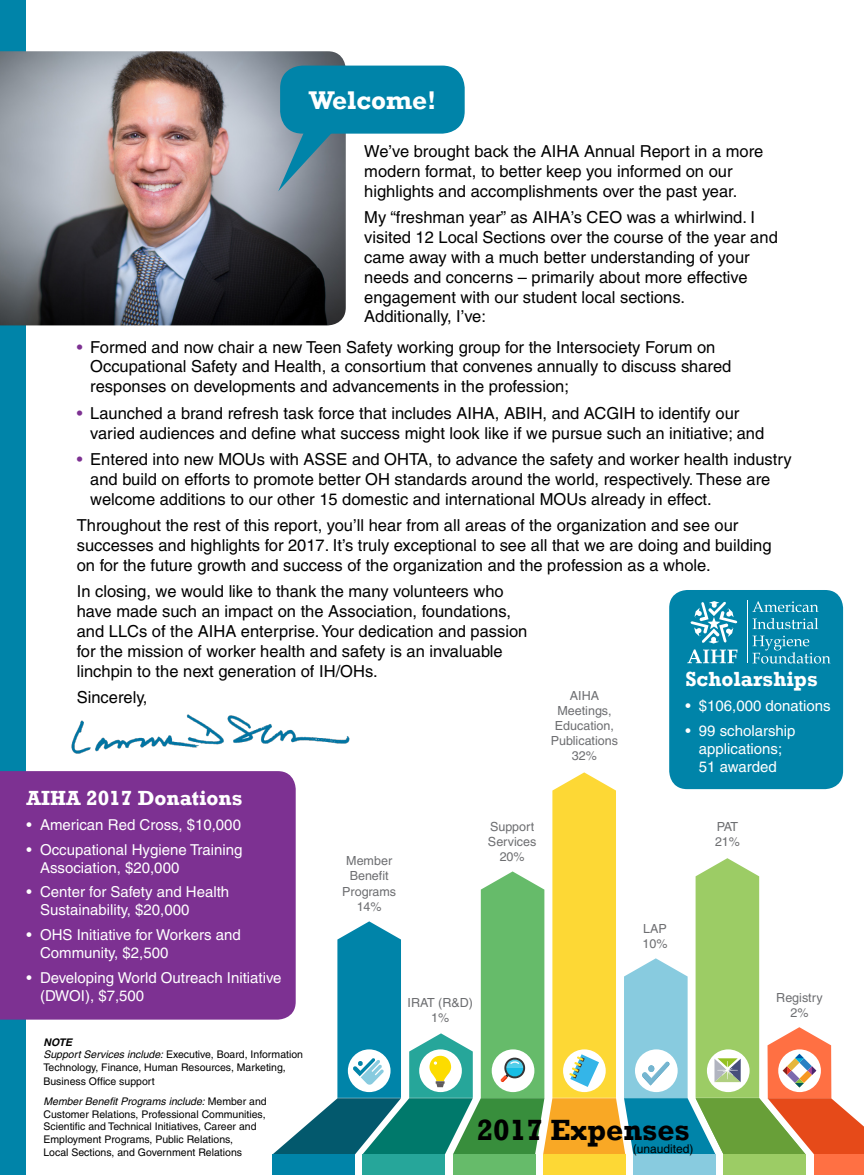
<style>
.page{position:relative;width:864px;height:1175px;background:#fff}
.page>*{position:absolute;margin:0;border:0;box-sizing:border-box;transform-origin:0 0}
.t1{font:700 30px "Rockwell";color:#000}
.t2{font:700 26.25px "Rockwell";color:#fff}
.t3{font:700 21px "Rockwell";color:#fff}
.t4{font:16.5px/19.8px "Helvetica";color:#000}
.t5{font:15px/18px "Helvetica";color:#fff}
.t6{font:12.6px/15px "Helvetica";color:#6d6e71;text-align:center}
.t7{font:12px "Helvetica";color:#000}
.t8{font:10.5px/12.6px "Helvetica";color:#000}
.s1{color:#7d3192}
.s2{font-weight:700;font-style:italic}
.s3{font-style:italic}
</style>
<div class="page">
<div style="left:0;top:0;width:25px;height:1174px;background:#0084a9"></div>
<div style="left:453px;top:1154px;width:82px;height:20px;background:#66bb6a"></div>
<div style="left:633px;top:1154px;width:83px;height:20px;background:#88cbdf"></div>
<div style="left:543px;top:1154px;width:82px;height:20px;background:#fdd835"></div>
<div style="left:362px;top:1154px;width:83px;height:20px;background:#26a69a"></div>
<div style="left:272px;top:1154px;width:83px;height:20px;background:#0084a9"></div>
<div style="left:724px;top:1154px;width:82px;height:20px;background:#9ccc65"></div>
<div style="left:814px;top:1154px;width:50px;height:20px;background:#ff7043"></div>
<svg style="left:272px;top:772px;width:592px;height:382px"></svg>
<img style="left:0;top:51px;width:346px;height:274px">
<svg style="left:278px;top:111px;width:68px;height:80px;background:#688696"></svg>
<div style="left:280px;top:66px;width:185px;height:68px;background:#0084a9;border-radius:22px"></div>
<img style="left:71px;top:714px;width:279px;height:40px">
<div style="left:0;top:771px;width:296px;height:248px;background:#7d3192"></div>
<div style="left:669px;top:590px;width:174px;height:199px;background:#0084a9;border-radius:18px"></div>
<svg style="left:687px;top:649px;width:51px;height:14px"></svg>
<svg style="left:752px;top:601px;width:78px;height:62px"></svg>
<hr style="left:747px;top:600px;width:1px;height:63px;background:#fff">
<svg style="left:690px;top:601px;width:47px;height:42px"></svg>
<h2 class="t2" style="left:309px;top:85px;width:129px">Welcome!</h2>
<p class="t4" style="left:364px;top:141px;width:401px">We’ve brought back the AIHA Annual Report in a more modern format, to better keep you informed on our highlights and accomplishments over the past year.</p>
<p class="t4" style="left:364px;top:208px;width:415px">My “freshman year” as AIHA’s CEO was a whirlwind. I visited 12 Local Sections over the course of the year and came away with a much better understanding of your needs and concerns – primarily about more effective engagement with our student local sections.<br>Additionally, I’ve:</p>
<p class="t4" style="left:90px;top:337px;width:643px;text-indent:-13px"><span class="s1">•</span> Formed and now chair a new Teen Safety working group for the Intersociety Forum on<br>Occupational Safety and Health, a consortium that convenes annually to discuss shared responses on developments and advancements in the profession;</p>
<p class="t4" style="left:90px;top:403px;width:675px;text-indent:-13px"><span class="s1">•</span> Launched a brand refresh task force that includes AIHA, ABIH, and ACGIH to identify our varied audiences and define what success might look like if we pursue such an initiative; and</p>
<p class="t4" style="left:90px;top:449px;width:703px;text-indent:-13px"><span class="s1">•</span> Entered into new MOUs with ASSE and OHTA, to advance the safety and worker health industry and build on efforts to promote better OH standards around the world, respectively. These are welcome additions to our other 15 domestic and international MOUs already in effect.</p>
<p class="t4" style="left:77px;top:515px;width:696px">Throughout the rest of this report, you’ll hear from all areas of the organization and see our successes and highlights for 2017. It’s truly exceptional to see all that we are doing and building on for the future growth and success of the organization and the profession as a whole.</p>
<p class="t4" style="left:77px;top:582px;width:452px">In closing, we would like to thank the many volunteers who have made such an impact on the Association, foundations, and LLCs of the AIHA enterprise. Your dedication and passion for the mission of worker health and safety is an invaluable linchpin to the next generation of IH/OHs.</p>
<p class="t4" style="left:77px;top:687px;width:72px">Sincerely,</p>
<p class="t3" style="left:685px;top:666px;width:134px">Scholarships</p>
<p class="t5" style="left:685px;top:696px;width:147px">• $106,000 donations</p>
<p class="t5" style="left:685px;top:721px;width:112px;text-align:center">• 99 scholarship applications;<br>51 awarded</p>
<p class="t6" style="left:551px;top:688px;width:69px">AIHA<br>Meetings,<br>Education,<br>Publications<br>32%</p>
<p class="t3" style="left:27px;top:785px;width:217px">AIHA 2017 Donations</p>
<p class="t5" style="left:27px;top:815px;width:216px">• American Red Cross, $10,000</p>
<p class="t5" style="left:40px;top:840px;width:204px;text-indent:-14px">• Occupational Hygiene Training<br>Association, $20,000</p>
<p class="t5" style="left:40px;top:883px;width:191px;text-indent:-14px">• Center for Safety and Health<br>Sustainability, $20,000</p>
<p class="t5" style="left:40px;top:926px;width:202px;text-indent:-14px">• OHS Initiative for Workers and<br>Community, $2,500</p>
<p class="t5" style="left:40px;top:968px;width:243px;text-indent:-14px">• Developing World Outreach Initiative (DWOI), $7,500</p>
<p class="t8" style="left:43px;top:1035px;width:261px"><span class="s2">NOTE<br></span><span class="s3">Support Services include:</span> Executive, Board, Information<br>Technology, Finance, Human Resources, Marketing,</p>
<p class="t8" style="left:43px;top:1071px;width:225px;line-height:19.8px">Business Office support<br><span class="s3">Member Benefit Programs include:</span> Member and</p>
<p class="t8" style="left:43px;top:1107px;width:224px">Customer Relations, Professional Communities, Scientific and Technical Initiatives, Career and Employment Programs, Public Relations,<br>Local Sections, and Government Relations</p>
<p class="t6" style="left:342px;top:853px;width:56px">Member<br>Benefit<br>Programs<br>14%</p>
<p class="t6" style="left:488px;top:818px;width:50px">Support<br>Services<br>20%</p>
<p class="t6" style="left:408px;top:994px;width:67px">IRAT (R&amp;D)<br>1%</p>
<p class="t6" style="left:643px;top:921px;width:27px;text-align:left">LAP<br>10%</p>
<p class="t6" style="left:715px;top:819px;width:27px;text-align:left">PAT<br>21%</p>
<p class="t6" style="left:776px;top:989px;width:48px">Registry<br>2%</p>
<h1 class="t1" style="left:477px;top:1111px;width:215px">2017 Expenses</h1>
<p class="t7" style="left:633px;top:1141px;width:62px">(unaudited)</p>
</div>
